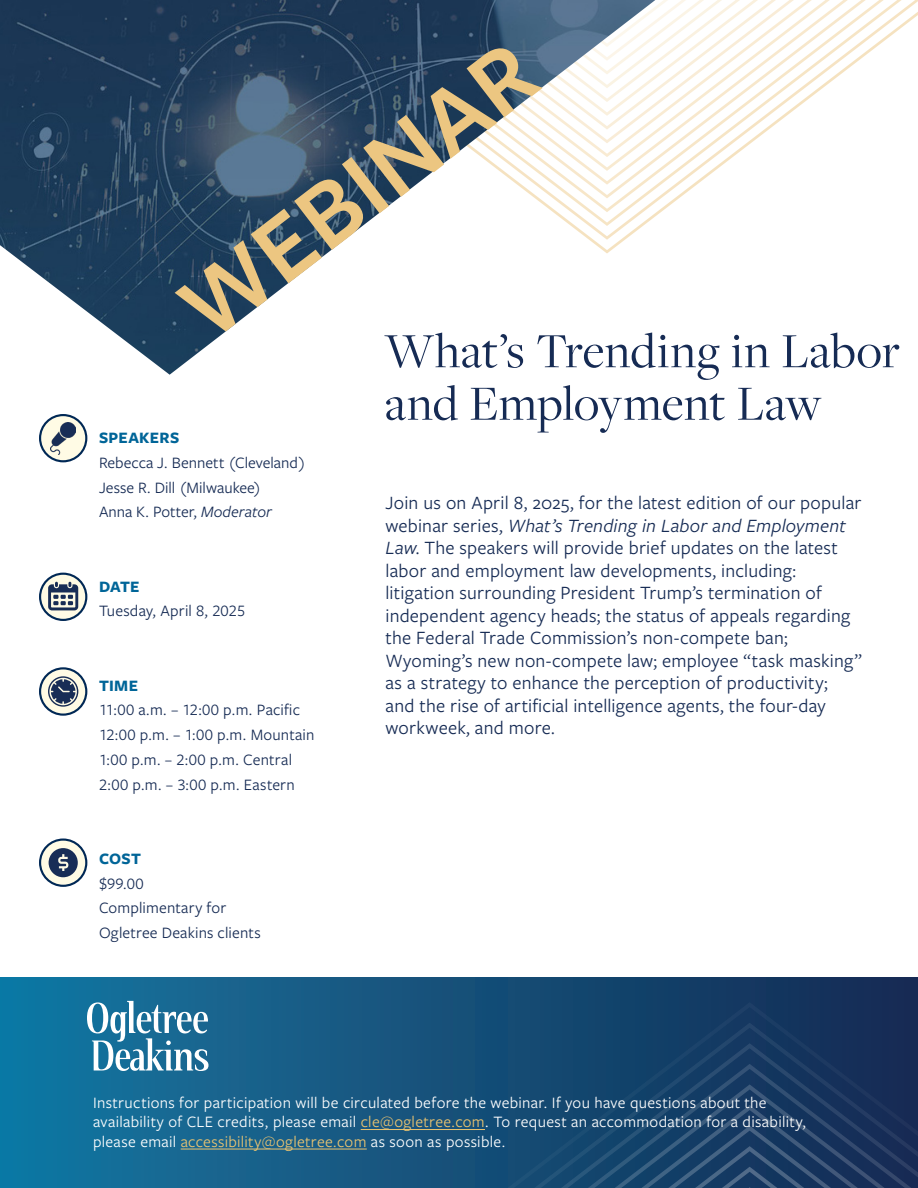
<style>
.page{position:relative;width:918px;height:1188px;background:#fff}
.page>*{position:absolute;margin:0;border:0;box-sizing:border-box;transform-origin:0 0}
.t1{font:600 99px "Freight Sans Pro";color:#ecc681}
.t2{font:51px/52.5px "Freight Disp Pro";color:#162b54}
.t3{font:19.5px/22.5px "Freight Sans Pro";letter-spacing:.01em;color:#162b54}
.t4{font:16.5px/24.8px "Freight Sans Pro";letter-spacing:.005em;color:#162b54}
.new{font:16.5px/19.5px "Freight Sans Pro";letter-spacing:.02em;color:#fff}
.t5{font:700 16.5px "Freight Sans Pro";letter-spacing:.015em;color:#006598}
.s1{font-style:italic}
.s2{color:#ebc470}
</style>
<div class="page">
<div style="left:0;top:977px;width:918px;height:211px;background:linear-gradient(to right,#1478a2,#152951)"></div>
<svg style="left:655px;top:0;width:213px;height:198px"></svg>
<svg style="left:655px;top:0;width:195px;height:185px"></svg>
<svg style="left:655px;top:0;width:177px;height:171px"></svg>
<svg style="left:655px;top:0;width:159px;height:157px"></svg>
<svg style="left:655px;top:0;width:142px;height:143px"></svg>
<svg style="left:655px;top:0;width:124px;height:130px"></svg>
<svg style="left:655px;top:0;width:106px;height:116px"></svg>
<svg style="left:80px;top:1002px;width:838px;height:186px;background:#144f78"></svg>
<svg style="left:107px;top:1023px;width:811px;height:165px;background:#154e77"></svg>
<svg style="left:133px;top:1043px;width:785px;height:145px;background:#164e77"></svg>
<svg style="left:160px;top:1064px;width:758px;height:124px;background:#164e77"></svg>
<svg style="left:187px;top:1084px;width:731px;height:104px;background:#174d76"></svg>
<svg style="left:214px;top:1105px;width:704px;height:83px;background:#184c74"></svg>
<svg style="left:241px;top:1126px;width:677px;height:62px;background:#1a4971"></svg>
<svg style="left:87px;top:1001px;width:121px;height:70px"></svg>
<hr style="left:361px;top:1129px;width:124px;height:1px;background:#ebc470">
<hr style="left:181px;top:1149px;width:186px;height:1px;background:#ebc470">
<img style="left:0;top:0;width:655px;height:375px">
<svg style="left:40px;top:840px;width:46px;height:46px"></svg>
<div style="left:39px;top:839px;width:48px;height:48px;border:2px solid #002855;border-radius:50%"></div>
<svg style="left:49px;top:848px;width:29px;height:29px"></svg>
<svg style="left:40px;top:574px;width:46px;height:46px"></svg>
<div style="left:39px;top:573px;width:48px;height:48px;border:2px solid #002855;border-radius:50%"></div>
<svg style="left:48px;top:582px;width:30px;height:28px"></svg>
<svg style="left:40px;top:668px;width:46px;height:47px"></svg>
<div style="left:39px;top:667px;width:48px;height:49px;border:2px solid #002855;border-radius:50%"></div>
<svg style="left:48px;top:676px;width:30px;height:31px"></svg>
<svg style="left:40px;top:415px;width:46px;height:46px"></svg>
<div style="left:39px;top:414px;width:48px;height:48px;border:2px solid #002855;border-radius:50%"></div>
<img style="left:51px;top:422px;width:25px;height:33px">
<p class="t1" style="left:150px;top:266px;width:423px;rotate:-38deg">WEBINAR</p>
<p class="t2" style="left:385px;top:323px;width:516px">What’s Trending in Labor and Employment Law</p>
<p class="t5" style="left:99px;top:426px;width:82px">SPEAKERS</p>
<p class="t4" style="left:99px;top:449px;width:208px">Rebecca J. Bennett (Cleveland)</p>
<p class="t4" style="left:99px;top:474px;width:164px">Jesse R. Dill (Milwaukee)</p>
<p class="t4" style="left:99px;top:499px;width:175px">Anna K. Potter, <span class="s1">Moderator</span></p>
<p class="t3" style="left:386px;top:491px;width:478px">Join us on April 8, 2025, for the latest edition of our popular webinar series, <span class="s1">What’s Trending in Labor and Employment Law</span>. The speakers will provide brief updates on the latest labor and employment law developments, including: litigation surrounding President Trump’s termination of independent agency heads; the status of appeals regarding the Federal Trade Commission’s non-compete ban; Wyoming’s new non-compete law; employee “task masking” as a strategy to enhance the perception of productivity;<br>and the rise of artificial intelligence agents, the four-day workweek, and more.</p>
<p class="t5" style="left:99px;top:575px;width:42px">DATE</p>
<p class="t4" style="left:99px;top:598px;width:148px">Tuesday, April 8, 2025</p>
<p class="t5" style="left:99px;top:674px;width:41px">TIME</p>
<p class="t4" style="left:99px;top:697px;width:203px">11:00 a.m. – 12:00 p.m. Pacific</p>
<p class="t4" style="left:99px;top:722px;width:217px">12:00 p.m. – 1:00 p.m. Mountain</p>
<p class="t4" style="left:99px;top:746px;width:195px">1:00 p.m. – 2:00 p.m. Central</p>
<p class="t4" style="left:99px;top:771px;width:197px">2:00 p.m. – 3:00 p.m. Eastern</p>
<p class="t5" style="left:99px;top:847px;width:43px">COST</p>
<p class="t4" style="left:99px;top:870px;width:46px">$99.00</p>
<p class="t4" style="left:99px;top:895px;width:163px">Complimentary for<br>Ogletree Deakins clients</p>
<p class="new" style="left:93px;top:1092px;width:715px">Instructions for participation will be circulated before the webinar. If you have questions about the availability of CLE credits, please email <span class="s2">cle@ogletree.com</span>. To request an accommodation for a disability, please email <span class="s2">accessibility@ogletree.com</span> as soon as possible.</p>
</div>
